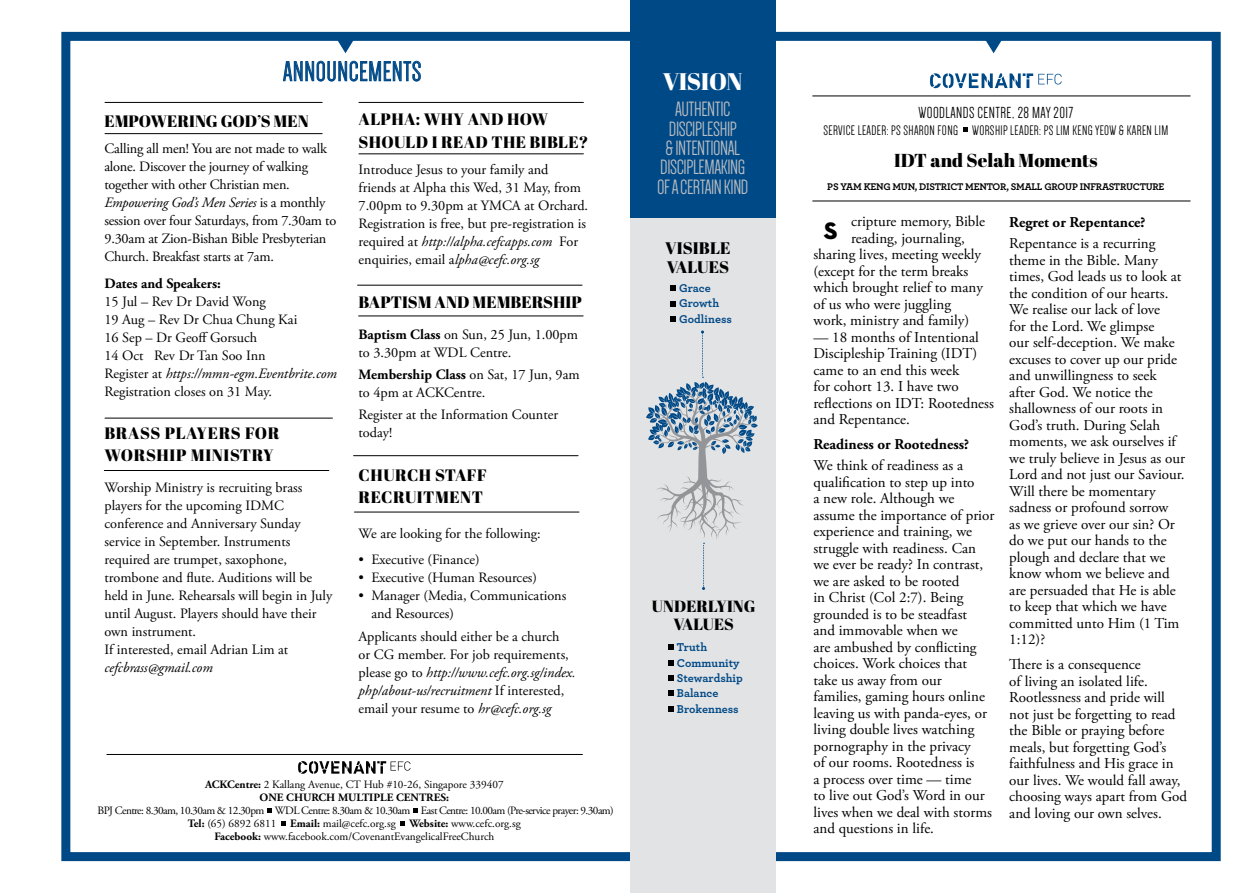
<style>
.page{position:relative;width:1259px;height:893px;background:#fff}
.page>*{position:absolute;margin:0;border:0;box-sizing:border-box;transform-origin:0 0}
.t1{font:700 31.5px "Neutraface 2 Text";color:#000}
.t2{font:28.5px "Dense";letter-spacing:.025em;color:#004987}
.t3{font:24px "Abril Fatface";letter-spacing:-.02em;color:#fff}
.t4{font:21.3px/19.4px "Dense";letter-spacing:-.02em;color:#bcbec0;text-align:center}
.t5{font:18.75px "Abril Fatface";color:#000}
.t6{font:16.65px/18.6px "Abril Fatface";letter-spacing:.005em;color:#000}
.t7{font:16.5px/22.2px "Abril Fatface";letter-spacing:.02em;color:#000}
.t8{font:16.5px "Abril Fatface";color:#000}
.t9{font:16.5px/22.2px "Abril Fatface";letter-spacing:.04em;color:#000}
.t10{font:16.5px "Dense";letter-spacing:.025em;color:#000}
.t11{font:16.2px/18px "Abril Fatface";letter-spacing:.005em;color:#000;text-align:center}
.t12{font:15px/16.5px "Adobe Garamond Pro";color:#000}
.t13{font:700 15px "Adobe Garamond Pro";color:#000}
.t14{font:14.25px/18px "Adobe Garamond Pro";color:#000}
.t15{font:14.25px "Dense";letter-spacing:.025em;color:#000}
.t16{font:italic 14.25px "Adobe Garamond Pro";color:#000}
.t17{font:700 14.25px "Adobe Garamond Pro";color:#000}
.t18{font:700 11.85px/15.3px "Archer";letter-spacing:.005em;color:#004987}
.t19{font:11.25px/13px "Adobe Garamond Pro";letter-spacing:-.03em;color:#000;text-align:center}
.t20{font:11.25px/13px "Adobe Garamond Pro";color:#000;text-align:center}
.t21{font:700 10.2px "Archer";letter-spacing:-.02em;color:#000}
.s1{font-style:italic}
.s2{font-weight:700}
</style>
<div class="page">
<div style="left:61px;top:32px;width:1159px;height:829px;border:9px solid #004987"></div>
<svg style="left:930px;top:73px;width:131px;height:15px"></svg>
<svg style="left:298px;top:761px;width:112px;height:13px"></svg>
<div style="left:630px;top:131px;width:145px;height:762px;background:#e2e3e4"></div>
<div style="left:630px;top:0;width:145px;height:217px;background:#004987"></div>
<svg style="left:981px;top:34px;width:24px;height:19px"></svg>
<svg style="left:333px;top:34px;width:24px;height:19px"></svg>
<svg style="left:267px;top:808px;width:5px;height:4px"></svg>
<svg style="left:413px;top:808px;width:5px;height:4px"></svg>
<svg style="left:281px;top:821px;width:4px;height:4px"></svg>
<svg style="left:400px;top:821px;width:5px;height:4px"></svg>
<svg style="left:283px;top:60px;width:138px;height:22px"></svg>
<hr style="left:107px;top:754px;width:475px;height:1px;background:#000">
<svg style="left:671px;top:286px;width:5px;height:5px"></svg>
<svg style="left:671px;top:301px;width:5px;height:5px"></svg>
<svg style="left:671px;top:316px;width:5px;height:6px"></svg>
<svg style="left:668px;top:645px;width:5px;height:5px"></svg>
<svg style="left:668px;top:660px;width:5px;height:5px"></svg>
<svg style="left:668px;top:676px;width:5px;height:5px"></svg>
<svg style="left:668px;top:691px;width:5px;height:5px"></svg>
<svg style="left:668px;top:706px;width:5px;height:5px"></svg>
<svg style="left:646px;top:330px;width:112px;height:260px"></svg>
<hr style="left:812px;top:201px;width:378px;height:1px;background:#000">
<hr style="left:812px;top:96px;width:378px;height:1px;background:#000">
<svg style="left:963px;top:127px;width:4px;height:5px"></svg>
<hr style="left:105px;top:102px;width:217px;height:1px;background:#000">
<hr style="left:359px;top:102px;width:224px;height:1px;background:#000">
<hr style="left:357px;top:285px;width:225px;height:1px;background:#000">
<hr style="left:105px;top:418px;width:227px;height:1px;background:#000">
<hr style="left:105px;top:133px;width:217px;height:1px;background:#000">
<hr style="left:359px;top:154px;width:224px;height:1px;background:#000">
<hr style="left:358px;top:316px;width:225px;height:1px;background:#000">
<hr style="left:104px;top:470px;width:225px;height:1px;background:#000">
<hr style="left:353px;top:455px;width:225px;height:1px;background:#000">
<hr style="left:354px;top:512px;width:225px;height:1px;background:#000">
<h2 class="t2" style="left:283px;top:57px;width:140px">ANNOUNCEMENTS</h2>
<p class="t8" style="left:104px;top:109px;width:206px">EMPOWERING GOD’S MEN</p>
<p class="t14" style="left:104px;top:140px;width:233px">Calling all men! You are not made to walk alone. Discover the journey of walking together with other Christian men.<br><span class="s1">Empowering God’s Men Series</span> is a monthly session over four Saturdays, from 7.30am to 9.30am at Zion-Bishan Bible Presbyterian Church. Breakfast starts at 7am.</p>
<p class="t17" style="left:104px;top:275px;width:118px">Dates and Speakers:</p>
<p class="t14" style="left:104px;top:293px;width:234px">15 Jul – Rev Dr David Wong<br>19 Aug – Rev Dr Chua Chung Kai<br>16 Sep – Dr Geoff Gorsuch<br>14 Oct Rev Dr Tan Soo Inn<br>Register at <span class="s1">https://mmn-egm.Eventbrite.com<br></span>Registration closes on 31 May.</p>
<p class="t9" style="left:104px;top:422px;width:177px">BRASS PLAYERS FOR<br>WORSHIP MINISTRY</p>
<p class="t14" style="left:104px;top:479px;width:229px">Worship Ministry is recruiting brass players for the upcoming IDMC conference and Anniversary Sunday service in September. Instruments required are trumpet, saxophone, trombone and flute. Auditions will be held in June. Rehearsals will begin in July until August. Players should have their own instrument.<br>If interested, email Adrian Lim at</p>
<p class="t16" style="left:104px;top:659px;width:110px">cefcbrass@gmail.com</p>
<p class="t7" style="left:358px;top:108px;width:231px">ALPHA: WHY AND HOW<br>SHOULD I READ THE BIBLE?</p>
<p class="t14" style="left:358px;top:161px;width:231px">Introduce Jesus to your family and friends at Alpha this Wed, 31 May, from 7.00pm to 9.30pm at YMCA at Orchard.<br>Registration is free, but pre-registration is required at <span class="s1">http://alpha.cefcapps.com</span> For enquiries, email a<span class="s1">lpha@cefc.org.sg</span></p>
<p class="t8" style="left:358px;top:290px;width:225px">BAPTISM AND MEMBERSHIP</p>
<p class="t14" style="left:358px;top:325px;width:221px"><span class="s2">Baptism Class</span> on Sun, 25 Jun, 1.00pm to 3.30pm at WDL Centre.</p>
<p class="t14" style="left:358px;top:366px;width:223px"><span class="s2">Membership Class</span> on Sat, 17 Jun, 9am to 4pm at ACKCentre.</p>
<p class="t14" style="left:358px;top:406px;width:201px">Register at the Information Counter today!</p>
<p class="t7" style="left:358px;top:463px;width:130px">CHURCH STAFF<br>RECRUITMENT</p>
<p class="t14" style="left:358px;top:525px;width:184px">We are looking for the following:</p>
<p class="t14" style="left:358px;top:551px;width:122px">• Executive (Finance)</p>
<p class="t14" style="left:358px;top:569px;width:180px">• Executive (Human Resources)</p>
<p class="t14" style="left:371px;top:587px;width:196px;text-indent:-13px">• Manager (Media, Communications and Resources)</p>
<p class="t14" style="left:358px;top:628px;width:218px">Applicants should either be a church<br>or CG member. For job requirements, please go to <span class="s1">http://www.cefc.org.sg/index. php/about-us/recruitment</span> If interested, email your resume to <span class="s1">hr@cefc.org.sg</span></p>
<p class="t20" style="left:205px;top:778px;width:300px"><span class="s2">ACKCentre:</span> 2 Kallang Avenue, CT Hub #10-26, Singapore 339407<br><span class="s2">ONE CHURCH MULTIPLE CENTRES:</span></p>
<p class="t19" style="left:97px;top:804px;width:518px">BPJ Centre: 8.30am, 10.30am &amp; 12.30pm WDL Centre: 8.30am &amp; 10.30am East Centre: 10.00am (Pre-service prayer: 9.30am)<br><span class="s2">Tel:</span> (65) 6892 6811 <span class="s2">Email:</span> mail@cefc.org.sg <span class="s2">Website:</span> www.cefc.org.sg<br><span class="s2">Facebook:</span> www.facebook.com/CovenantEvangelicalFreeChurch</p>
<h3 class="t3" style="left:663px;top:65px;width:81px">VISION</h3>
<h3 class="t4" style="left:657px;top:100px;width:93px">AUTHENTIC<br>DISCIPLESHIP<br>&amp; INTENTIONAL<br>DISCIPLEMAKING<br>OF A CERTAIN KIND</h3>
<p class="t6" style="left:665px;top:239px;width:67px">VISIBLE<br>VALUES</p>
<p class="t18" style="left:679px;top:280px;width:54px">Grace<br>Growth<br>Godliness</p>
<p class="t11" style="left:652px;top:597px;width:105px">UNDERLYING<br>VALUES</p>
<p class="t18" style="left:677px;top:639px;width:67px">Truth<br>Community<br>Stewardship<br>Balance<br>Brokenness</p>
<p class="t10" style="left:918px;top:105px;width:156px">WOODLANDS CENTRE, 28 MAY 2017</p>
<p class="t15" style="left:823px;top:123px;width:346px">SERVICE LEADER: PS SHARON FONG WORSHIP LEADER: PS LIM KENG YEOW &amp; KAREN LIM</p>
<p class="t5" style="left:894px;top:147px;width:205px">IDT and Selah Moments</p>
<p class="t21" style="left:827px;top:179px;width:339px">PS YAM KENG MUN, DISTRICT MENTOR, SMALL GROUP INFRASTRUCTURE</p>
<p class="t12" style="left:851px;top:214px;width:136px">cripture memory, Bible</p>
<p class="t12" style="left:851px;top:230px;width:115px">reading, journaling,</p>
<p class="t12" style="left:813px;top:247px;width:169px">sharing lives, meeting weekly</p>
<p class="t12" style="left:813px;top:263px;width:156px">(except for the term breaks</p>
<p class="t12" style="left:813px;top:280px;width:171px">which brought relief to many</p>
<p class="t12" style="left:813px;top:296px;width:139px">of us who were juggling</p>
<p class="t12" style="left:813px;top:313px;width:157px">work, ministry and family)</p>
<p class="t12" style="left:813px;top:329px;width:182px">— 18 months of Intentional<br>Discipleship Training (IDT) came to an end this week<br>for cohort 13. I have two reflections on IDT: Rootedness and Repentance.</p>
<p class="t13" style="left:813px;top:436px;width:157px">Readiness or Rootedness?</p>
<p class="t12" style="left:813px;top:458px;width:182px">We think of readiness as a qualification to step up into<br>a new role. Although we assume the importance of prior experience and training, we struggle with readiness. Can we ever be ready? In contrast, we are asked to be rooted<br>in Christ (Col 2:7). Being grounded is to be steadfast<br>and immovable when we<br>are ambushed by conflicting choices. Work choices that take us away from our<br>families, gaming hours online leaving us with panda-eyes, or living double lives watching pornography in the privacy<br>of our rooms. Rootedness is<br>a process over time — time<br>to live out God’s Word in our lives when we deal with storms and questions in life.</p>
<h1 class="t1" style="left:823px;top:208px;width:16px">S</h1>
<p class="t13" style="left:1009px;top:214px;width:138px">Regret or Repentance?</p>
<p class="t12" style="left:1009px;top:236px;width:177px">Repentance is a recurring theme in the Bible. Many times, God leads us to look at the condition of our hearts.<br>We realise our lack of love<br>for the Lord. We glimpse<br>our self-deception. We make excuses to cover up our pride and unwillingness to seek after God. We notice the shallowness of our roots in<br>God’s truth. During Selah moments, we ask ourselves if we truly believe in Jesus as our<br>Lord and not just our Saviour.<br>Will there be momentary sadness or profound sorrow<br>as we grieve over our sin? Or do we put our hands to the plough and declare that we know whom we believe and are persuaded that He is able to keep that which we have committed unto Him (1 Tim<br>1:12)?</p>
<p class="t12" style="left:1009px;top:657px;width:179px">There is a consequence<br>of living an isolated life.<br>Rootlessness and pride will not just be forgetting to read the Bible or praying before meals, but forgetting God’s faithfulness and His grace in our lives. We would fall away, choosing ways apart from God and loving our own selves.</p>
</div>
